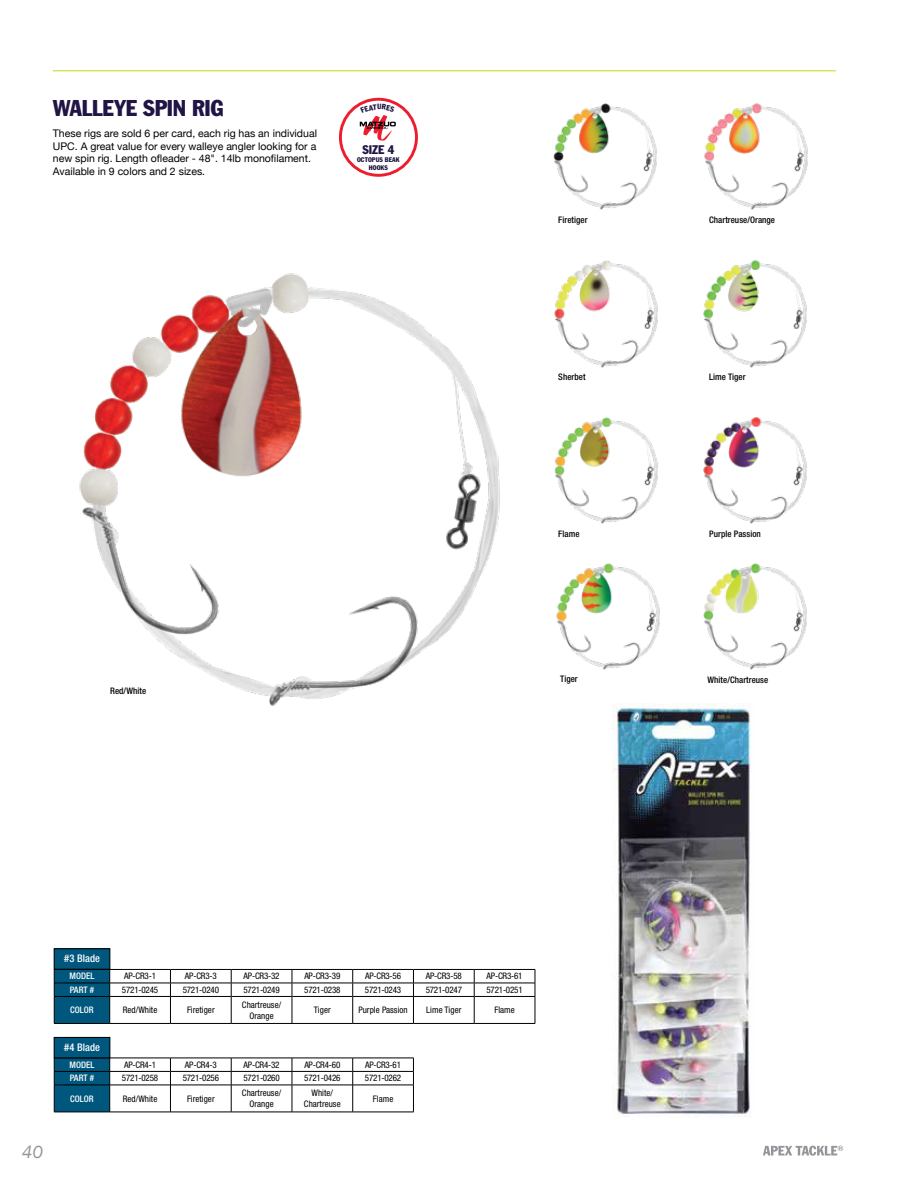
<style>
.page{position:relative;width:918px;height:1188px;background:#fff}
.page>*{position:absolute;margin:0;border:0;box-sizing:border-box;transform-origin:0 0}
.t1{font:condensed 22.5px "Franklin Gothic";letter-spacing:-.01em;color:#201544}
.t2{font:italic 18px "Franklin Gothic";color:#939598}
.t3{font:condensed 12.3px "Franklin Gothic";color:#201544}
.t4{font:10.5px/12.6px "Helvetica Neue";color:#000}
.t5{font:500 condensed 10.5px "Helvetica Neue LT Std";letter-spacing:.005em;color:#fff}
.t6{font:condensed 9px "Helvetica Neue LT Std";letter-spacing:-.02em;color:#000}
.t7{font:condensed 9px/10.8px "Helvetica Neue LT Std";letter-spacing:.005em;color:#000;text-align:center}
.t8{font:500 condensed 9px "Helvetica Neue LT Std";letter-spacing:.005em;color:#000}
.t9{font:500 condensed 9px "Helvetica Neue LT Std";letter-spacing:.005em;color:#fff}
.t10{font:condensed 6.6px/7.5px "Franklin Gothic";letter-spacing:.015em;color:#201544;text-align:center}
</style>
<div class="page">
<hr style="left:53px;top:70px;width:783px;height:1px;background:#cddc29">
<hr style="left:54px;top:1023px;width:56px;height:1px;background:#000">
<hr style="left:110px;top:996px;width:60px;height:1px;background:#000">
<hr style="left:171px;top:996px;width:60px;height:1px;background:#000">
<hr style="left:232px;top:996px;width:60px;height:1px;background:#000">
<hr style="left:292px;top:996px;width:60px;height:1px;background:#000">
<hr style="left:353px;top:996px;width:60px;height:1px;background:#000">
<hr style="left:414px;top:996px;width:60px;height:1px;background:#000">
<hr style="left:475px;top:996px;width:60px;height:1px;background:#000">
<hr style="left:110px;top:969px;width:60px;height:1px;background:#000">
<hr style="left:110px;top:1023px;width:60px;height:1px;background:#000">
<hr style="left:110px;top:983px;width:60px;height:1px;background:#000">
<svg style="left:54px;top:969px;width:56px;height:54px;background:#005073"></svg>
<hr style="left:170px;top:969px;width:61px;height:1px;background:#000">
<hr style="left:170px;top:1023px;width:61px;height:1px;background:#000">
<hr style="left:170px;top:983px;width:61px;height:1px;background:#000">
<svg style="left:170px;top:970px;width:1px;height:53px"></svg>
<hr style="left:231px;top:969px;width:61px;height:1px;background:#000">
<hr style="left:231px;top:1023px;width:61px;height:1px;background:#000">
<hr style="left:231px;top:983px;width:61px;height:1px;background:#000">
<svg style="left:231px;top:970px;width:1px;height:53px"></svg>
<hr style="left:292px;top:969px;width:61px;height:1px;background:#000">
<hr style="left:292px;top:1023px;width:61px;height:1px;background:#000">
<hr style="left:292px;top:983px;width:61px;height:1px;background:#000">
<svg style="left:292px;top:970px;width:1px;height:53px"></svg>
<hr style="left:353px;top:969px;width:60px;height:1px;background:#000">
<hr style="left:353px;top:1023px;width:60px;height:1px;background:#000">
<hr style="left:353px;top:983px;width:60px;height:1px;background:#000">
<svg style="left:352px;top:970px;width:1px;height:53px"></svg>
<hr style="left:413px;top:969px;width:61px;height:1px;background:#000">
<hr style="left:474px;top:969px;width:61px;height:1px;background:#000">
<hr style="left:413px;top:1023px;width:61px;height:1px;background:#000">
<hr style="left:474px;top:1023px;width:61px;height:1px;background:#000">
<hr style="left:413px;top:983px;width:61px;height:1px;background:#000">
<hr style="left:474px;top:983px;width:61px;height:1px;background:#000">
<svg style="left:413px;top:970px;width:1px;height:53px"></svg>
<svg style="left:474px;top:970px;width:1px;height:53px"></svg>
<svg style="left:535px;top:970px;width:1px;height:53px"></svg>
<hr style="left:54px;top:1112px;width:56px;height:1px;background:#000">
<hr style="left:110px;top:1085px;width:60px;height:1px;background:#000">
<hr style="left:171px;top:1085px;width:60px;height:1px;background:#000">
<hr style="left:232px;top:1085px;width:60px;height:1px;background:#000">
<hr style="left:292px;top:1085px;width:60px;height:1px;background:#000">
<hr style="left:353px;top:1085px;width:61px;height:1px;background:#000">
<hr style="left:110px;top:1058px;width:60px;height:1px;background:#000">
<hr style="left:110px;top:1112px;width:60px;height:1px;background:#000">
<hr style="left:110px;top:1071px;width:60px;height:1px;background:#000">
<svg style="left:54px;top:1058px;width:56px;height:54px;background:#004f72"></svg>
<hr style="left:170px;top:1058px;width:61px;height:1px;background:#000">
<hr style="left:170px;top:1112px;width:61px;height:1px;background:#000">
<hr style="left:170px;top:1071px;width:61px;height:1px;background:#000">
<svg style="left:170px;top:1058px;width:1px;height:54px"></svg>
<hr style="left:231px;top:1058px;width:61px;height:1px;background:#000">
<hr style="left:231px;top:1112px;width:61px;height:1px;background:#000">
<hr style="left:231px;top:1071px;width:61px;height:1px;background:#000">
<svg style="left:231px;top:1058px;width:1px;height:54px"></svg>
<hr style="left:292px;top:1058px;width:61px;height:1px;background:#000">
<hr style="left:353px;top:1058px;width:61px;height:1px;background:#000">
<hr style="left:292px;top:1112px;width:61px;height:1px;background:#000">
<hr style="left:353px;top:1112px;width:61px;height:1px;background:#000">
<hr style="left:292px;top:1071px;width:61px;height:1px;background:#000">
<hr style="left:353px;top:1071px;width:60px;height:1px;background:#000">
<svg style="left:292px;top:1058px;width:1px;height:54px"></svg>
<svg style="left:352px;top:1058px;width:1px;height:54px"></svg>
<svg style="left:413px;top:1058px;width:1px;height:54px"></svg>
<div style="left:54px;top:949px;width:56px;height:20px;background:#00577d"></div>
<div style="left:54px;top:1037px;width:56px;height:21px;background:#00577d"></div>
<div style="left:54px;top:1037px;width:56px;height:21px;border:1px solid #000"></div>
<div style="left:339px;top:98px;width:79px;height:79px;border:3px solid #ed1c2e;border-radius:50%"></div>
<img style="left:612px;top:704px;width:139px;height:413px">
<img style="left:556px;top:563px;width:104px;height:107px">
<img style="left:703px;top:563px;width:104px;height:107px">
<img style="left:554px;top:260px;width:104px;height:108px">
<img style="left:553px;top:103px;width:104px;height:107px">
<img style="left:554px;top:417px;width:104px;height:107px">
<img style="left:703px;top:260px;width:104px;height:108px">
<img style="left:704px;top:103px;width:104px;height:107px">
<img style="left:703px;top:417px;width:104px;height:107px">
<img style="left:79px;top:273px;width:421px;height:433px">
<svg style="left:763px;top:1146px;width:80px;height:10px"></svg>
<svg style="left:360px;top:104px;width:36px;height:37px"></svg>
<h1 class="t1" style="left:53px;top:94px;width:172px">WALLEYE SPIN RIG</h1>
<p class="t4" style="left:53px;top:128px;width:266px">These rigs are sold 6 per card, each rig has an individual UPC. A great value for every walleye angler looking for a new spin rig. Length ofleader - 48". 14lb monofilament.<br>Available in 9 colors and 2 sizes.</p>
<h3 class="t3" style="left:362px;top:143px;width:33px">SIZE 4</h3>
<p class="t10" style="left:357px;top:156px;width:44px">OCTOPUS BEAK<br>HOOKS</p>
<p class="t8" style="left:110px;top:686px;width:38px">Red/White</p>
<p class="t8" style="left:558px;top:214px;width:31px">Firetiger</p>
<p class="t8" style="left:709px;top:214px;width:67px">Chartreuse/Orange</p>
<p class="t8" style="left:558px;top:371px;width:29px">Sherbet</p>
<p class="t8" style="left:709px;top:371px;width:38px">Lime Tiger</p>
<p class="t8" style="left:558px;top:529px;width:23px">Flame</p>
<p class="t8" style="left:709px;top:529px;width:53px">Purple Passion</p>
<p class="t8" style="left:560px;top:673px;width:19px">Tiger</p>
<p class="t8" style="left:708px;top:674px;width:62px">White/Chartreuse</p>
<h2 class="t2" style="left:22px;top:1140px;width:23px">40</h2>
<p class="t5" style="left:64px;top:952px;width:37px">#3 Blade</p>
<p class="t9" style="left:69px;top:971px;width:27px">MODEL</p>
<p class="t6" style="left:124px;top:971px;width:33px">AP-CR3-1</p>
<p class="t6" style="left:185px;top:971px;width:33px">AP-CR3-3</p>
<p class="t6" style="left:244px;top:971px;width:38px">AP-CR3-32</p>
<p class="t6" style="left:304px;top:971px;width:38px">AP-CR3-39</p>
<p class="t6" style="left:365px;top:971px;width:38px">AP-CR3-56</p>
<p class="t6" style="left:426px;top:971px;width:38px">AP-CR3-58</p>
<p class="t6" style="left:487px;top:971px;width:38px">AP-CR3-61</p>
<p class="t9" style="left:70px;top:984px;width:26px">PART #</p>
<p class="t6" style="left:122px;top:985px;width:38px">5721-0245</p>
<p class="t6" style="left:183px;top:985px;width:38px">5721-0240</p>
<p class="t6" style="left:243px;top:985px;width:38px">5721-0249</p>
<p class="t6" style="left:304px;top:985px;width:38px">5721-0238</p>
<p class="t6" style="left:365px;top:985px;width:38px">5721-0243</p>
<p class="t6" style="left:426px;top:985px;width:38px">5721-0247</p>
<p class="t6" style="left:486px;top:985px;width:38px">5721-0251</p>
<p class="t9" style="left:70px;top:1005px;width:25px">COLOR</p>
<p class="t7" style="left:123px;top:1005px;width:36px">Red/White</p>
<p class="t7" style="left:187px;top:1005px;width:29px">Firetiger</p>
<p class="t7" style="left:242px;top:999px;width:41px">Chartreuse/<br>Orange</p>
<p class="t6" style="left:314px;top:1005px;width:18px">Tiger</p>
<p class="t7" style="left:358px;top:1005px;width:51px">Purple Passion</p>
<p class="t7" style="left:426px;top:1005px;width:37px">Lime Tiger</p>
<p class="t6" style="left:494px;top:1005px;width:22px">Flame</p>
<p class="t5" style="left:64px;top:1041px;width:37px">#4 Blade</p>
<p class="t9" style="left:69px;top:1059px;width:27px">MODEL</p>
<p class="t6" style="left:124px;top:1060px;width:33px">AP-CR4-1</p>
<p class="t6" style="left:185px;top:1060px;width:33px">AP-CR4-3</p>
<p class="t6" style="left:244px;top:1060px;width:38px">AP-CR4-32</p>
<p class="t6" style="left:304px;top:1060px;width:38px">AP-CR4-60</p>
<p class="t6" style="left:365px;top:1060px;width:38px">AP-CR3-61</p>
<p class="t9" style="left:70px;top:1073px;width:26px">PART #</p>
<p class="t6" style="left:122px;top:1073px;width:38px">5721-0258</p>
<p class="t6" style="left:183px;top:1073px;width:38px">5721-0256</p>
<p class="t6" style="left:243px;top:1073px;width:38px">5721-0260</p>
<p class="t6" style="left:304px;top:1073px;width:38px">5721-0426</p>
<p class="t6" style="left:365px;top:1073px;width:38px">5721-0262</p>
<p class="t9" style="left:70px;top:1093px;width:25px">COLOR</p>
<p class="t7" style="left:123px;top:1093px;width:36px">Red/White</p>
<p class="t7" style="left:187px;top:1093px;width:29px">Firetiger</p>
<p class="t7" style="left:242px;top:1088px;width:41px">Chartreuse/<br>Orange</p>
<p class="t7" style="left:304px;top:1088px;width:38px">White/<br>Chartreuse</p>
<p class="t6" style="left:373px;top:1093px;width:22px">Flame</p>
</div>
